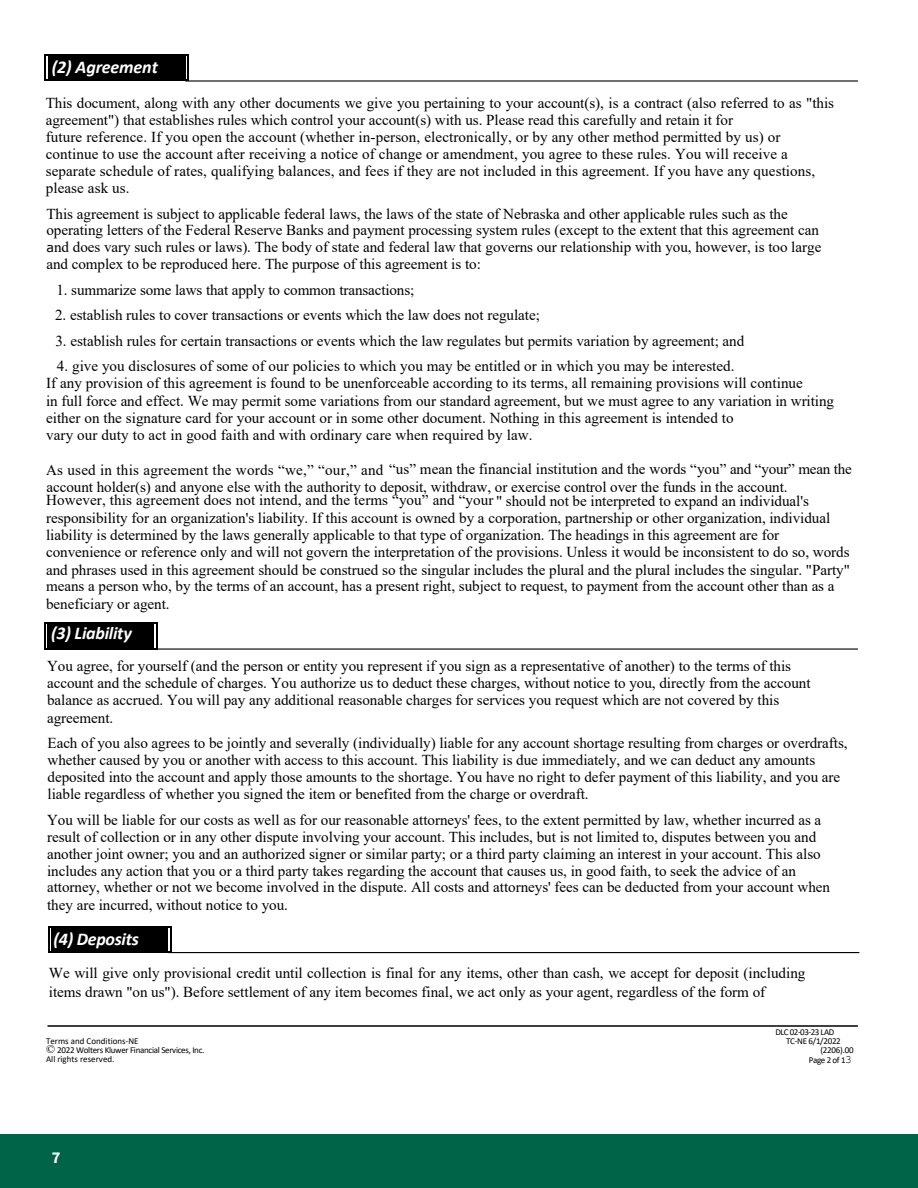
<style>
.page{position:relative;width:918px;height:1188px;background:#fff}
.page>*{position:absolute;margin:0;border:0;box-sizing:border-box;transform-origin:0 0}
.t1{font:italic 700 18px "Calibri";letter-spacing:-.015em;color:#fff}
.t2{font:700 16.5px "Source Sans 3";color:#fff}
.t3{font:15.15px/17px "Times New Roman";letter-spacing:-.005em;color:#000}
.t4{font:9px/9px "Calibri";letter-spacing:-.035em;color:#000}
.s1{font-family:"Verdana";font-size:12.6px}
.s2{font-family:"Times New Roman";font-size:11.85px}
.s3{font-family:"Courier New";font-size:11.1px}
</style>
<div class="page">
<div style="left:0;top:1134px;width:918px;height:54px;background:#006548"></div>
<div style="left:48px;top:55px;width:137px;height:26px;background:#000"></div>
<hr style="left:46px;top:55px;width:142px;height:1px;background:#000">
<hr style="left:46px;top:80px;width:142px;height:1px;background:#000">
<svg style="left:45px;top:55px;width:1px;height:26px"></svg>
<svg style="left:188px;top:55px;width:1px;height:25px"></svg>
<div style="left:48px;top:622px;width:106px;height:27px;background:#000"></div>
<hr style="left:46px;top:622px;width:110px;height:2px;background:#000">
<hr style="left:46px;top:648px;width:110px;height:1px;background:#000">
<svg style="left:45px;top:622px;width:1px;height:27px"></svg>
<svg style="left:156px;top:622px;width:1px;height:26px"></svg>
<div style="left:52px;top:927px;width:116px;height:26px;background:#000"></div>
<hr style="left:50px;top:927px;width:120px;height:1px;background:#000">
<hr style="left:50px;top:951px;width:120px;height:2px;background:#000">
<svg style="left:49px;top:927px;width:1px;height:26px"></svg>
<svg style="left:170px;top:927px;width:1px;height:25px"></svg>
<hr style="left:48px;top:1025px;width:729px;height:2px;background:#000">
<hr style="left:777px;top:1025px;width:81px;height:2px;background:#000">
<hr style="left:185px;top:80px;width:673px;height:2px;background:#000">
<hr style="left:154px;top:648px;width:704px;height:2px;background:#000">
<hr style="left:168px;top:952px;width:691px;height:1px;background:#000">
<p class="t1" style="left:52px;top:55px;width:108px">(2) Agreement</p>
<p class="t3" style="left:46px;top:94px;width:790px">This document, along with any other documents we give you pertaining to your account(s), is a contract (also referred to as "this agreement") that establishes rules which control your account(s) with us. Please read this carefully and retain it for<br>future reference. If you open the account (whether in-person, electronically, or by any other method permitted by us) or continue to use the account after receiving a notice of change or amendment, you agree to these rules. You will receive a separate schedule of rates, qualifying balances, and fees if they are not included in this agreement. If you have any questions, please ask us.</p>
<p class="t3" style="left:46px;top:204px;width:777px">This agreement is subject to applicable federal laws, the laws of the state of Nebraska and other applicable rules such as the operating letters of the Federal Reserve Banks and payment processing system rules (except to the extent that this agreement can <span class="s1">a</span>nd does vary such rules or laws). The body of state and federal law that governs our relationship with you, however, is too large and complex to be reproduced here. The purpose of this agreement is to:</p>
<p class="t3" style="left:57px;top:281px;width:359px">1. summarize some laws that apply to common transactions;</p>
<p class="t3" style="left:55px;top:306px;width:486px">2. establish rules to cover transactions or events which the law does not regulate;</p>
<p class="t3" style="left:55px;top:332px;width:690px">3. establish rules for certain transactions or events which the law regulates but permits variation by agreement; and</p>
<p class="t3" style="left:46px;top:357px;width:790px;text-indent:11px">4. give you disclosures of some of our policies to which you may be entitled or in which you may be interested.<br>If any provision of this agreement is found to be unenforceable according to its terms, all remaining provisions will continue<br>in full force and effect. We may permit some variations from our standard agreement, but we must agree to any variation in writing either on the signature card for your account or in some other document. Nothing in this agreement is intended to<br>vary our duty to act in good faith and with ordinary care when required by law.</p>
<p class="t3" style="left:46px;top:479px;width:764px;line-height:13.6px">account holder(s) and anyone else with the authority to deposit, withdraw, or exercise control over the funds in the account.<br>However, this agreement does not intend, and the terms “you” and “your " should not be interpreted to expand an individual's</p>
<p class="t3" style="left:46px;top:460px;width:807px">As used in this agreement the words “we,” “our,” and “us” mean the financial institution and the words “you” and “your” mean the</p>
<p class="t3" style="left:46px;top:509px;width:805px">responsibility for an organization's liability. If this account is owned by a corporation, partnership or other organization, individual liability is determined by the laws generally applicable to that type of organization. The headings in this agreement are for convenience or reference only and will not govern the interpretation of the provisions. Unless it would be inconsistent to do so, words and phrases used in this agreement should be construed so the singular includes the plural and the plural includes the singular. "Party" means a person who, by the terms of an account, has a present right, subject to request, to payment from the account other than as a beneficiary or agent.</p>
<p class="t1" style="left:51px;top:620px;width:82px">(3) Liability</p>
<p class="t3" style="left:47px;top:657px;width:765px">You agree, for yourself (and the person or entity you represent if you sign as a representative of another) to the terms of this account and the schedule of charges. You authorize us to deduct these charges, without notice to you, directly from the account balance as accrued. You will pay any additional reasonable charges for services you request which are not covered by this agreement.</p>
<p class="t3" style="left:48px;top:734px;width:802px">Each of you also agrees to be jointly and severally (individually) liable for any account shortage resulting from charges or overdrafts, whether caused by you or another with access to this account. This liability is due immediately, and we can deduct any amounts deposited into the account and apply those amounts to the shortage. You have no right to defer payment of this liability, and you are liable regardless of whether you signed the item or benefited from the charge or overdraft.</p>
<p class="t3" style="left:47px;top:811px;width:784px">You will be liable for our costs as well as for our reasonable attorneys' fees, to the extent permitted by law, whether incurred as a result of collection or in any other dispute involving your account. This includes, but is not limited to, disputes between you and another joint owner; you and an authorized signer or similar party; or a third party claiming an interest in your account. This also includes any action that you or a third party takes regarding the account that causes us, in good faith, to seek the advice of an attorney, whether or not we become involved in the dispute. All costs and attorneys' fees can be deducted from your account when they are incurred, without notice to you.</p>
<p class="t1" style="left:54px;top:926px;width:87px">(4) Deposits</p>
<p class="t3" style="left:49px;top:963px;width:758px;line-height:19px">We will give only provisional credit until collection is final for any items, other than cash, we accept for deposit (including items drawn "on us"). Before settlement of any item becomes final, we act only as your agent, regardless of the form of</p>
<p class="t4" style="left:775px;top:1027px;width:60px">DLC 02-03-23 LAD</p>
<p class="t4" style="left:46px;top:1036px;width:160px">Terms and Conditions-NE<br><span class="s2">©</span> 2022 Wolters Kluwer Financial Services, Inc.<br>All rights reserved.</p>
<p class="t4" style="left:820px;top:1036px;width:35px;text-indent:-34px">TC-NE 6/1/2022 (2206).00</p>
<p class="t4" style="left:809px;top:1056px;width:44px">Page 2 of 1<span class="s3">3</span></p>
<p class="t2" style="left:52px;top:1147px;width:10px">7</p>
</div>
